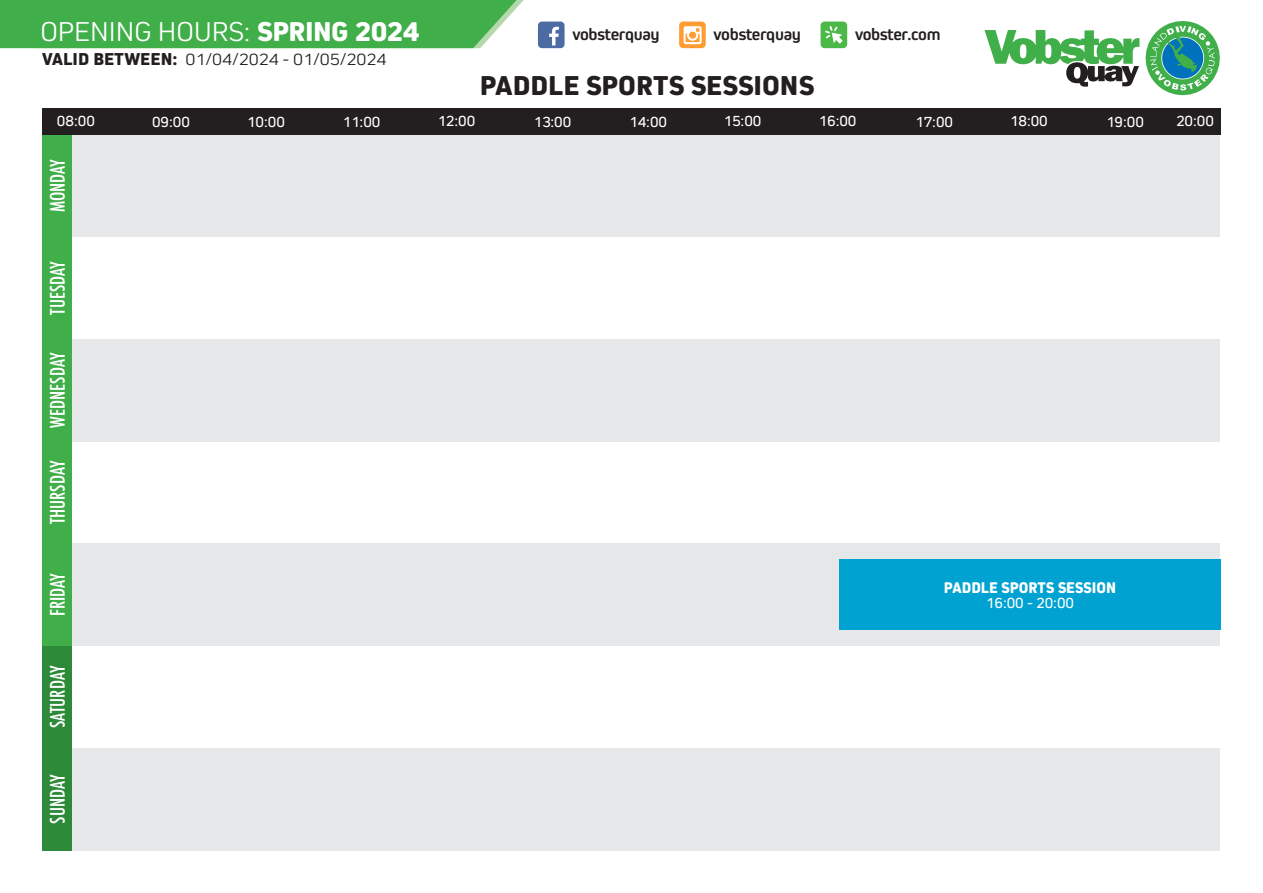
<style>
.page{position:relative;width:1263px;height:893px;background:#fff}
.page>*{position:absolute;margin:0;border:0;box-sizing:border-box;transform-origin:0 0}
.t1{font:300 28.5px "Kiro";color:#fff;scale:1.05 1}
.t2{font:800 28.5px "Kiro";color:#231f20;scale:1.05 1}
.t3{font:500 condensed 19.5px "Futura";color:#fff}
.t4{font:300 18px "Kiro";color:#231f20;scale:1.05 1}
.t5{font:700 17.1px "Kiro";letter-spacing:-.02em;color:#231f20;scale:1.08 1}
.t6{font:16.2px "Kiro";color:#fff}
.t7{font:800 16.2px "Kiro";color:#fff}
.s1{font-weight:800}
.s2{font-weight:800;font-size:30px}
</style>
<div class="page">
<div style="left:58px;top:543px;width:1162px;height:103px;background:#e6e7e9"></div>
<div style="left:58px;top:339px;width:1162px;height:102px;background:#e6e7e9"></div>
<div style="left:58px;top:135px;width:1162px;height:102px;background:#e6e7e9"></div>
<div style="left:58px;top:748px;width:1162px;height:102px;background:#e6e7e9"></div>
<div style="left:43px;top:135px;width:29px;height:715px;background:#40ae49"></div>
<div style="left:43px;top:646px;width:29px;height:204px;background:#2c8a38"></div>
<div style="left:43px;top:108px;width:1178px;height:27px;background:#231f20"></div>
<div style="left:538px;top:22px;width:26px;height:26px;background:#4d6ba3;border-radius:4px"></div>
<svg style="left:549px;top:27px;width:10px;height:18px"></svg>
<div style="left:679px;top:22px;width:27px;height:26px;background:#ff9c33;border-radius:4px"></div>
<svg style="left:684px;top:26px;width:18px;height:18px"></svg>
<div style="left:820px;top:22px;width:27px;height:26px;background:#4cb848;border-radius:4px"></div>
<svg style="left:825px;top:26px;width:18px;height:18px"></svg>
<div style="left:0;top:0;width:524px;height:48px;background:#40ae49"></div>
<svg style="left:984px;top:21px;width:236px;height:75px"></svg>
<div style="left:839px;top:559px;width:382px;height:70px;background:#00a2d1"></div>
<p class="t1" style="left:40px;top:15px;width:363px">OPENING HOURS: <span class="s1">SPRING</span> <span class="s2">2024</span></p>
<p class="t5" style="left:572px;top:24px;width:83px">vobsterquay</p>
<p class="t5" style="left:713px;top:24px;width:83px">vobsterquay</p>
<p class="t5" style="left:855px;top:24px;width:81px">vobster.com</p>
<p class="t4" style="left:42px;top:49px;width:330px"><span class="s1">VALID BETWEEN:</span> 01/04/2024 - 01/05/2024</p>
<p class="t2" style="left:480px;top:68px;width:320px">PADDLE SPORTS SESSIONS</p>
<p class="t6" style="left:57px;top:112px;width:39px">08:00</p>
<p class="t6" style="left:152px;top:112px;width:39px">09:00</p>
<p class="t6" style="left:247px;top:112px;width:39px">10:00</p>
<p class="t6" style="left:343px;top:112px;width:39px">11:00</p>
<p class="t6" style="left:437px;top:112px;width:39px">12:00</p>
<p class="t6" style="left:533px;top:112px;width:39px">13:00</p>
<p class="t6" style="left:629px;top:112px;width:39px">14:00</p>
<p class="t6" style="left:723px;top:112px;width:39px">15:00</p>
<p class="t6" style="left:818px;top:112px;width:39px">16:00</p>
<p class="t6" style="left:915px;top:112px;width:39px">17:00</p>
<p class="t6" style="left:1010px;top:112px;width:39px">18:00</p>
<p class="t6" style="left:1106px;top:112px;width:39px">19:00</p>
<p class="t6" style="left:1176px;top:112px;width:39px">20:00</p>
<p class="t3" style="left:45px;top:212px;width:55px;rotate:-90deg">MONDAY</p>
<p class="t3" style="left:45px;top:315px;width:55px;rotate:-90deg">TUESDAY</p>
<p class="t3" style="left:45px;top:428px;width:77px;rotate:-90deg">WEDNESDAY</p>
<p class="t3" style="left:45px;top:524px;width:65px;rotate:-90deg">THURSDAY</p>
<p class="t3" style="left:45px;top:616px;width:45px;rotate:-90deg">FRIDAY</p>
<p class="t3" style="left:45px;top:728px;width:64px;rotate:-90deg">SATURDAY</p>
<p class="t3" style="left:45px;top:824px;width:51px;rotate:-90deg">SUNDAY</p>
<p class="t7" style="left:944px;top:578px;width:174px">PADDLE SPORTS SESSION</p>
<p class="t6" style="left:986px;top:594px;width:90px">16:00 - 20:00</p>
</div>
